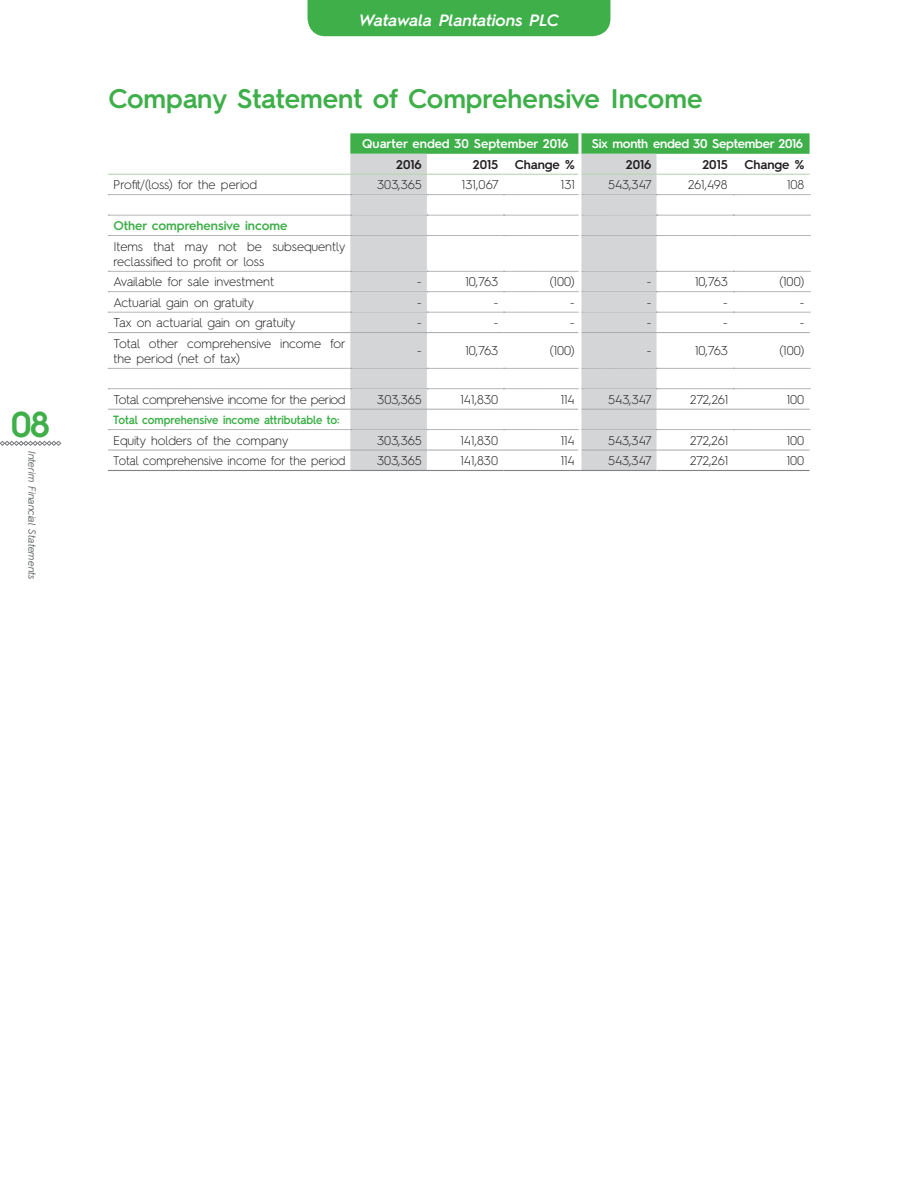
<style>
.page{position:relative;width:918px;height:1188px;background:#fff}
.page>*{position:absolute;margin:0;border:0;box-sizing:border-box;transform-origin:0 0}
.t1{font:600 36px "Hurme Geometric Sans 2";color:#3eaf49}
.t2{font:600 27px "Hurme Geometric Sans 2";color:#3eaf49}
.t3{font:italic 600 16.5px "Hurme Geometric Sans 2";letter-spacing:-.005em;color:#fff}
.t4{font:300 12.75px/15.3px "Hurme Geometric Sans 2";letter-spacing:-.005em;color:#231f20}
.t5{font:300 12.75px "Hurme Geometric Sans 2";letter-spacing:-.005em;color:#231f20;scale:.95 1}
.t6{font:600 12.75px "Hurme Geometric Sans 2";color:#231f20}
.t7{font:600 12.75px "Hurme Geometric Sans 2";letter-spacing:-.02em;color:#fff}
.t8{font:600 12.75px "Hurme Geometric Sans 2";color:#fff}
.t9{font:600 12.75px "Hurme Geometric Sans 2";color:#3eaf49}
.t10{font:600 12px "Hurme Geometric Sans 2";color:#3eaf49;scale:.92 1}
.t11{font:italic 10.5px "Hurme Geometric Sans 2";letter-spacing:-.01em;color:#656a6c}
</style>
<div class="page">
<svg style="left:0;top:441px;width:61px;height:5px"></svg>
<div style="left:308px;top:0;width:302px;height:36px;background:#3eaf49"></div>
<svg style="left:350px;top:133px;width:460px;height:21px;background:#44b14e"></svg>
<svg style="left:350px;top:154px;width:307px;height:316px"></svg>
<svg style="left:108px;top:194px;width:702px;height:1px"></svg>
<svg style="left:108px;top:215px;width:702px;height:1px"></svg>
<svg style="left:108px;top:235px;width:702px;height:1px"></svg>
<svg style="left:108px;top:271px;width:702px;height:1px"></svg>
<svg style="left:108px;top:291px;width:702px;height:1px"></svg>
<svg style="left:108px;top:368px;width:702px;height:1px"></svg>
<hr style="left:108px;top:409px;width:242px;height:1px;background:#a8a9ad">
<hr style="left:350px;top:409px;width:77px;height:1px;background:#a8a9ad">
<hr style="left:427px;top:409px;width:76px;height:1px;background:#a8a9ad">
<hr style="left:503px;top:409px;width:75px;height:1px;background:#a8a9ad">
<hr style="left:581px;top:409px;width:76px;height:1px;background:#a8a9ad">
<hr style="left:657px;top:409px;width:76px;height:1px;background:#a8a9ad">
<hr style="left:733px;top:409px;width:77px;height:1px;background:#a8a9ad">
<hr style="left:108px;top:174px;width:242px;height:1px;background:#b6d8ad">
<hr style="left:350px;top:174px;width:77px;height:1px;background:#b6d8ad">
<hr style="left:427px;top:174px;width:76px;height:1px;background:#b6d8ad">
<hr style="left:503px;top:174px;width:75px;height:1px;background:#b6d8ad">
<hr style="left:581px;top:174px;width:76px;height:1px;background:#b6d8ad">
<hr style="left:657px;top:174px;width:76px;height:1px;background:#b6d8ad">
<hr style="left:733px;top:174px;width:77px;height:1px;background:#b6d8ad">
<svg style="left:108px;top:312px;width:702px;height:1px"></svg>
<svg style="left:108px;top:388px;width:702px;height:1px"></svg>
<svg style="left:108px;top:429px;width:702px;height:1px"></svg>
<hr style="left:108px;top:332px;width:242px;height:1px;background:#a8a9ad">
<hr style="left:350px;top:332px;width:77px;height:1px;background:#a8a9ad">
<hr style="left:427px;top:332px;width:76px;height:1px;background:#a8a9ad">
<hr style="left:503px;top:332px;width:75px;height:1px;background:#a8a9ad">
<hr style="left:581px;top:332px;width:76px;height:1px;background:#a8a9ad">
<hr style="left:657px;top:332px;width:76px;height:1px;background:#a8a9ad">
<hr style="left:733px;top:332px;width:77px;height:1px;background:#a8a9ad">
<hr style="left:108px;top:450px;width:242px;height:1px;background:#a8a9ad">
<hr style="left:350px;top:450px;width:77px;height:1px;background:#a8a9ad">
<hr style="left:427px;top:450px;width:76px;height:1px;background:#a8a9ad">
<hr style="left:503px;top:450px;width:75px;height:1px;background:#a8a9ad">
<hr style="left:581px;top:450px;width:76px;height:1px;background:#a8a9ad">
<hr style="left:657px;top:450px;width:76px;height:1px;background:#a8a9ad">
<hr style="left:733px;top:450px;width:77px;height:1px;background:#a8a9ad">
<hr style="left:108px;top:470px;width:242px;height:1px;background:#808285">
<hr style="left:350px;top:470px;width:77px;height:1px;background:#808285">
<hr style="left:427px;top:470px;width:76px;height:1px;background:#808285">
<hr style="left:503px;top:470px;width:77px;height:1px;background:#808285">
<hr style="left:580px;top:470px;width:77px;height:1px;background:#808285">
<hr style="left:657px;top:470px;width:76px;height:1px;background:#808285">
<hr style="left:733px;top:470px;width:77px;height:1px;background:#808285">
<hr style="left:578px;top:133px;width:3px;height:21px;background:#fff">
<hr style="left:578px;top:154px;width:3px;height:20px;background:#fff">
<hr style="left:578px;top:174px;width:3px;height:21px;background:#fff">
<hr style="left:578px;top:195px;width:3px;height:20px;background:#fff">
<hr style="left:578px;top:215px;width:3px;height:21px;background:#fff">
<hr style="left:578px;top:236px;width:3px;height:35px;background:#fff">
<hr style="left:578px;top:271px;width:3px;height:21px;background:#fff">
<hr style="left:578px;top:292px;width:3px;height:20px;background:#fff">
<hr style="left:578px;top:312px;width:3px;height:21px;background:#fff">
<hr style="left:578px;top:333px;width:3px;height:35px;background:#fff">
<hr style="left:578px;top:368px;width:3px;height:21px;background:#fff">
<hr style="left:578px;top:389px;width:3px;height:20px;background:#fff">
<hr style="left:578px;top:409px;width:3px;height:21px;background:#fff">
<hr style="left:578px;top:430px;width:3px;height:20px;background:#fff">
<hr style="left:578px;top:450px;width:3px;height:20px;background:#fff">
<h1 class="t1" style="left:11px;top:399px;width:41px">08</h1>
<p class="t11" style="left:39px;top:451px;width:131px;rotate:90deg">Interim Financial Statements</p>
<p class="t3" style="left:359px;top:8px;width:201px">Watawala Plantations PLC</p>
<h2 class="t2" style="left:108px;top:80px;width:596px">Company Statement of Comprehensive Income</h2>
<p class="t8" style="left:362px;top:135px;width:208px">Quarter ended 30 September 2016</p>
<p class="t7" style="left:592px;top:135px;width:213px">Six month ended 30 September 2016</p>
<p class="t6" style="left:396px;top:155px;width:27px">2016</p>
<p class="t6" style="left:473px;top:155px;width:27px">2015</p>
<p class="t6" style="left:515px;top:155px;width:61px">Change %</p>
<p class="t6" style="left:626px;top:155px;width:27px">2016</p>
<p class="t6" style="left:702px;top:155px;width:27px">2015</p>
<p class="t6" style="left:744px;top:155px;width:61px">Change %</p>
<p class="t4" style="left:113px;top:177px;width:145px">Profit/(loss) for the period</p>
<p class="t4" style="left:377px;top:177px;width:46px">303,365</p>
<p class="t4" style="left:462px;top:177px;width:38px">131,067</p>
<p class="t4" style="left:561px;top:177px;width:16px">131</p>
<p class="t4" style="left:608px;top:177px;width:45px">543,347</p>
<p class="t4" style="left:688px;top:177px;width:41px">261,498</p>
<p class="t4" style="left:787px;top:177px;width:19px">108</p>
<p class="t9" style="left:113px;top:217px;width:176px">Other comprehensive income</p>
<p class="t4" style="left:113px;top:238px;width:234px">Items that may not be subsequently reclassified to profit or loss</p>
<p class="t4" style="left:113px;top:274px;width:162px">Available for sale investment</p>
<p class="t4" style="left:417px;top:274px;width:6px">-</p>
<p class="t4" style="left:465px;top:274px;width:34px">10,763</p>
<p class="t4" style="left:550px;top:274px;width:26px">(100)</p>
<p class="t4" style="left:647px;top:274px;width:6px">-</p>
<p class="t4" style="left:695px;top:274px;width:34px">10,763</p>
<p class="t4" style="left:779px;top:274px;width:26px">(100)</p>
<p class="t4" style="left:113px;top:294px;width:142px">Actuarial gain on gratuity</p>
<p class="t4" style="left:417px;top:294px;width:6px">-</p>
<p class="t4" style="left:494px;top:294px;width:6px">-</p>
<p class="t4" style="left:570px;top:294px;width:6px">-</p>
<p class="t4" style="left:647px;top:294px;width:6px">-</p>
<p class="t4" style="left:723px;top:294px;width:6px">-</p>
<p class="t4" style="left:800px;top:294px;width:6px">-</p>
<p class="t4" style="left:113px;top:314px;width:184px">Tax on actuarial gain on gratuity</p>
<p class="t4" style="left:417px;top:314px;width:6px">-</p>
<p class="t4" style="left:494px;top:314px;width:6px">-</p>
<p class="t4" style="left:570px;top:314px;width:6px">-</p>
<p class="t4" style="left:647px;top:314px;width:6px">-</p>
<p class="t4" style="left:723px;top:314px;width:6px">-</p>
<p class="t4" style="left:800px;top:314px;width:6px">-</p>
<p class="t4" style="left:113px;top:335px;width:234px">Total other comprehensive income for the period (net of tax)</p>
<p class="t4" style="left:417px;top:343px;width:6px">-</p>
<p class="t4" style="left:465px;top:343px;width:34px">10,763</p>
<p class="t4" style="left:550px;top:343px;width:26px">(100)</p>
<p class="t4" style="left:647px;top:343px;width:6px">-</p>
<p class="t4" style="left:695px;top:343px;width:34px">10,763</p>
<p class="t4" style="left:780px;top:343px;width:26px">(100)</p>
<p class="t4" style="left:113px;top:391px;width:234px">Total comprehensive income for the period</p>
<p class="t4" style="left:377px;top:391px;width:46px">303,365</p>
<p class="t4" style="left:461px;top:391px;width:39px">141,830</p>
<p class="t4" style="left:561px;top:391px;width:15px">114</p>
<p class="t4" style="left:608px;top:391px;width:45px">543,347</p>
<p class="t4" style="left:690px;top:391px;width:40px">272,261</p>
<p class="t4" style="left:787px;top:391px;width:19px">100</p>
<p class="t10" style="left:113px;top:411px;width:248px">Total comprehensive income attributable to:</p>
<p class="t4" style="left:113px;top:432px;width:177px">Equity holders of the company</p>
<p class="t4" style="left:377px;top:432px;width:46px">303,365</p>
<p class="t4" style="left:461px;top:432px;width:39px">141,830</p>
<p class="t4" style="left:561px;top:432px;width:15px">114</p>
<p class="t4" style="left:608px;top:432px;width:45px">543,347</p>
<p class="t4" style="left:690px;top:432px;width:40px">272,261</p>
<p class="t4" style="left:787px;top:432px;width:19px">100</p>
<p class="t5" style="left:113px;top:452px;width:246px">Total comprehensive income for the period</p>
<p class="t4" style="left:377px;top:452px;width:46px">303,365</p>
<p class="t4" style="left:461px;top:452px;width:39px">141,830</p>
<p class="t4" style="left:561px;top:452px;width:15px">114</p>
<p class="t4" style="left:608px;top:452px;width:45px">543,347</p>
<p class="t4" style="left:690px;top:452px;width:40px">272,261</p>
<p class="t4" style="left:787px;top:452px;width:19px">100</p>
</div>
